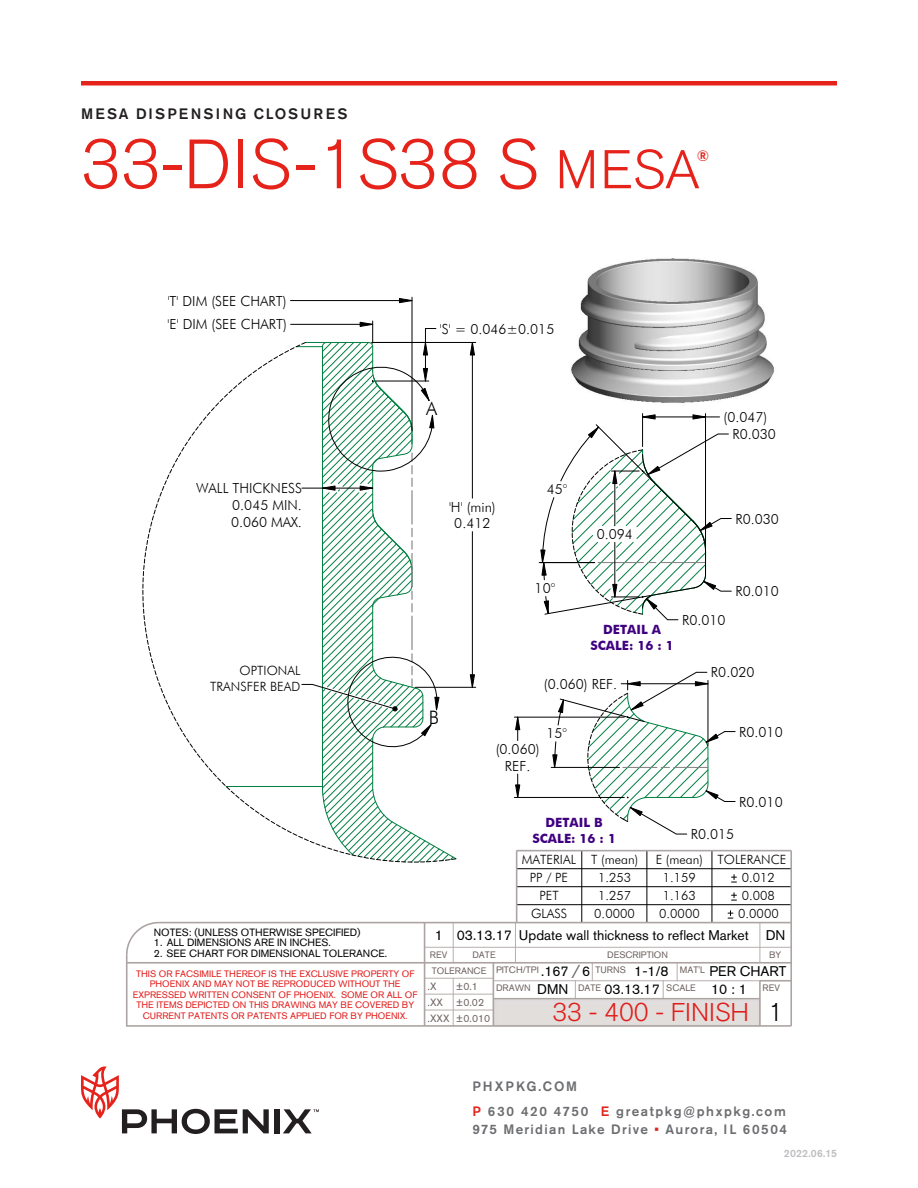
<style>
.page{position:relative;width:918px;height:1188px;background:#fff}
.page>*{position:absolute;margin:0;border:0;box-sizing:border-box;transform-origin:0 0}
.t1{font:300 69px "Akzidenz Grotesk Std";letter-spacing:.005em;color:#e5231b}
.t2{font:300 25.5px "Akzidenz Grotesk Std";color:#e11c1b}
.t3{font:300 25.5px "Akzidenz Grotesk Std";color:#000}
.t4{font:300 18.6px "Futura BT";color:#000}
.t5{font:300 18.6px "Akzidenz Grotesk Std";color:#6e6361}
.t6{font:500 15px "Akzidenz Grotesk Std";letter-spacing:.155em;color:#231f20}
.t7{font:500 15px "Akzidenz Grotesk Std";color:#e5231b}
.t8{font:300 13.95px/16.8px "Futura BT";color:#000;text-align:center}
.t9{font:13.95px "Akzidenz Grotesk Std";color:#000}
.t10{font:500 13.5px/24.8px "Akzidenz Grotesk Std";letter-spacing:.115em;color:#6c6d70}
.t11{font:500 13.5px "Akzidenz Grotesk Std";letter-spacing:.095em;color:#6c6d70}
.t12{font:300 12.75px/16px "Futura BT";color:#000;text-align:right}
.t13{font:700 12.75px/16px "Futura BT";color:#400080;text-align:center}
.t14{font:10.5px "Akzidenz Grotesk Std";color:#000}
.t15{font:10.5px/15.9px "Akzidenz Grotesk Std";color:#6e6361}
.t16{font:500 10.5px "Akzidenz Grotesk Std";letter-spacing:.02em;color:#bcbdc0}
.t17{font:9.3px/10.5px "Akzidenz Grotesk Std";color:#e11c1b;text-align:center}
.t18{font:9.3px "Akzidenz Grotesk Std";color:#6e6361}
.s1{font-size:54px}
.s2{color:#e5231b}
</style>
<div class="page">
<div style="left:81px;top:81px;width:756px;height:5px;background:#e5231b"></div>
<div style="left:274px;top:1109px;width:5px;height:24px;background:#231f20"></div>
<svg style="left:81px;top:1066px;width:188px;height:68px"></svg>
<svg style="left:283px;top:1109px;width:36px;height:24px"></svg>
<img style="left:161px;top:258px;width:631px;height:695px">
<svg style="left:453px;top:923px;width:1px;height:30px"></svg>
<svg style="left:760px;top:923px;width:1px;height:30px"></svg>
<svg style="left:515px;top:923px;width:1px;height:30px"></svg>
<hr style="left:425px;top:947px;width:366px;height:1px;background:#b7aeac">
<hr style="left:517px;top:886px;width:274px;height:1px;background:#000">
<hr style="left:517px;top:904px;width:274px;height:1px;background:#000">
<hr style="left:712px;top:851px;width:1px;height:72px;background:#000">
<hr style="left:647px;top:851px;width:1px;height:72px;background:#000">
<hr style="left:581px;top:851px;width:1px;height:72px;background:#000">
<hr style="left:517px;top:868px;width:274px;height:1px;background:#000">
<hr style="left:517px;top:850px;width:274px;height:1px;background:#aca5a5">
<hr style="left:516px;top:851px;width:1px;height:72px;background:#aca5a5">
<hr style="left:790px;top:851px;width:2px;height:175px;background:#aca4a2">
<svg style="left:126px;top:953px;width:666px;height:74px"></svg>
<hr style="left:493px;top:998px;width:267px;height:2px;background:#aca4a2">
<hr style="left:159px;top:922px;width:632px;height:1px;background:#aca4a2">
<hr style="left:424px;top:923px;width:1px;height:103px;background:#aca4a2">
<svg style="left:126px;top:921px;width:35px;height:35px"></svg>
<hr style="left:412px;top:297px;width:1px;height:134px;background:#000">
<hr style="left:290px;top:300px;width:122px;height:1px;background:#000">
<hr style="left:415px;top:687px;width:61px;height:1px;background:#000">
<hr style="left:372px;top:342px;width:104px;height:1px;background:#000">
<hr style="left:472px;top:532px;width:1px;height:155px;background:#000">
<hr style="left:472px;top:342px;width:1px;height:156px;background:#000">
<svg style="left:399px;top:298px;width:14px;height:5px"></svg>
<svg style="left:470px;top:674px;width:5px;height:14px"></svg>
<svg style="left:470px;top:343px;width:5px;height:13px"></svg>
<hr style="left:551px;top:767px;width:68px;height:1px;background:#000">
<hr style="left:514px;top:717px;width:110px;height:1px;background:#000">
<hr style="left:514px;top:797px;width:110px;height:1px;background:#000">
<svg style="left:515px;top:717px;width:5px;height:24px"></svg>
<svg style="left:515px;top:774px;width:5px;height:23px"></svg>
<hr style="left:539px;top:562px;width:56px;height:1px;background:#000">
<svg style="left:540px;top:414px;width:192px;height:206px"></svg>
<svg style="left:732px;top:875px;width:4px;height:8px"></svg>
<svg style="left:732px;top:893px;width:4px;height:8px"></svg>
<svg style="left:728px;top:911px;width:5px;height:8px"></svg>
<svg style="left:142px;top:321px;width:315px;height:542px"></svg>
<svg style="left:552px;top:672px;width:183px;height:163px"></svg>
<h3 class="t6" style="left:81px;top:105px;width:268px">MESA DISPENSING CLOSURES</h3>
<h1 class="t1" style="left:81px;top:126px;width:620px">33-DIS-1S38 S <span class="s1">MESA</span></h1>
<h3 class="t7" style="left:697px;top:146px;width:14px">®</h3>
<p class="t8" style="left:168px;top:292px;width:120px">'T' DIM (SEE CHART)</p>
<p class="t8" style="left:168px;top:316px;width:121px">'E' DIM (SEE CHART)</p>
<p class="t8" style="left:440px;top:320px;width:116px">'S' = 0.046±0.015</p>
<p class="t8" style="left:231px;top:480px;width:73px;text-align:justify;text-indent:-35px">WALL THICKNESS 0.045 MIN.<br>0.060 MAX.</p>
<p class="t4" style="left:426px;top:397px;width:13px">A</p>
<p class="t8" style="left:449px;top:498px;width:48px">'H' (min)<br>0.412</p>
<p class="t8" style="left:547px;top:481px;width:22px">45°</p>
<p class="t8" style="left:597px;top:526px;width:38px">0.094</p>
<p class="t8" style="left:724px;top:409px;width:45px">(0.047)</p>
<p class="t8" style="left:733px;top:426px;width:45px">R0.030</p>
<p class="t8" style="left:735px;top:510px;width:45px">R0.030</p>
<p class="t8" style="left:535px;top:580px;width:22px">10°</p>
<p class="t8" style="left:735px;top:583px;width:45px">R0.010</p>
<p class="t13" style="left:590px;top:622px;width:85px">DETAIL A<br>SCALE: 16 : 1</p>
<p class="t8" style="left:682px;top:611px;width:45px">R0.010</p>
<p class="t12" style="left:210px;top:662px;width:92px">OPTIONAL<br>TRANSFER BEAD</p>
<p class="t8" style="left:544px;top:675px;width:75px">(0.060) REF.</p>
<p class="t8" style="left:711px;top:664px;width:45px">R0.020</p>
<p class="t4" style="left:429px;top:706px;width:12px">B</p>
<p class="t8" style="left:547px;top:725px;width:22px">15°</p>
<p class="t8" style="left:739px;top:723px;width:45px">R0.010</p>
<p class="t8" style="left:496px;top:741px;width:45px">(0.060)<br>REF.</p>
<p class="t8" style="left:739px;top:793px;width:45px">R0.010</p>
<p class="t13" style="left:533px;top:814px;width:85px">DETAIL B<br>SCALE: 16 : 1</p>
<p class="t8" style="left:691px;top:826px;width:45px">R0.015</p>
<p class="t12" style="left:522px;top:851px;width:118px">MATERIAL T (mean)</p>
<p class="t12" style="left:656px;top:851px;width:132px">E (mean) TOLERANCE</p>
<p class="t12" style="left:530px;top:869px;width:40px">PP / PE</p>
<p class="t12" style="left:598px;top:869px;width:35px">1.253</p>
<p class="t12" style="left:663px;top:869px;width:35px">1.159</p>
<p class="t12" style="left:742px;top:869px;width:35px">0.012</p>
<p class="t12" style="left:540px;top:887px;width:21px">PET</p>
<p class="t12" style="left:598px;top:887px;width:35px">1.257</p>
<p class="t12" style="left:663px;top:887px;width:35px">1.163</p>
<p class="t12" style="left:742px;top:887px;width:35px">0.008</p>
<p class="t12" style="left:531px;top:905px;width:38px">GLASS</p>
<p class="t12" style="left:594px;top:905px;width:42px">0.0000</p>
<p class="t12" style="left:659px;top:905px;width:42px">0.0000</p>
<p class="t12" style="left:738px;top:905px;width:42px">0.0000</p>
<p class="t14" style="left:154px;top:926px;width:208px">NOTES: (UNLESS OTHERWISE SPECIFIED)</p>
<p class="t14" style="left:154px;top:936px;width:179px">1. ALL DIMENSIONS ARE IN INCHES.</p>
<p class="t9" style="left:435px;top:926px;width:10px">1</p>
<p class="t9" style="left:457px;top:926px;width:57px">03.13.17</p>
<p class="t9" style="left:519px;top:926px;width:232px">Update wall thickness to reflect Market</p>
<p class="t9" style="left:766px;top:926px;width:21px">DN</p>
<p class="t14" style="left:154px;top:947px;width:235px">2. SEE CHART FOR DIMENSIONAL TOLERANCE.</p>
<p class="t17" style="left:133px;top:968px;width:286px">THIS OR FACSIMILE THEREOF IS THE EXCLUSIVE PROPERTY OF PHOENIX AND MAY NOT BE REPRODUCED WITHOUT THE EXPRESSED WRITTEN CONSENT OF PHOENIX. SOME OR ALL OF THE ITEMS DEPICTED ON THIS DRAWING MAY BE COVERED BY</p>
<p class="t17" style="left:143px;top:1010px;width:267px">CURRENT PATENTS OR PATENTS APPLIED FOR BY PHOENIX.</p>
<p class="t18" style="left:430px;top:950px;width:19px">REV</p>
<p class="t18" style="left:472px;top:950px;width:25px">DATE</p>
<p class="t18" style="left:607px;top:950px;width:62px">DESCRIPTION</p>
<p class="t18" style="left:769px;top:950px;width:14px">BY</p>
<p class="t18" style="left:432px;top:965px;width:56px">TOLERANCE</p>
<p class="t15" style="left:428px;top:978px;width:64px">.X<br>.XX<br>.XXX ±0.010</p>
<p class="t5" style="left:571px;top:962px;width:10px">/</p>
<p class="t18" style="left:496px;top:964px;width:44px">PITCH/TPI</p>
<p class="t18" style="left:596px;top:964px;width:32px">TURNS</p>
<p class="t18" style="left:680px;top:964px;width:27px">MAT'L</p>
<p class="t9" style="left:710px;top:963px;width:78px">PER CHART</p>
<p class="t9" style="left:541px;top:963px;width:29px">.167</p>
<p class="t9" style="left:634px;top:963px;width:36px">1-1/8</p>
<p class="t9" style="left:537px;top:981px;width:33px">DMN</p>
<p class="t9" style="left:582px;top:963px;width:10px">6</p>
<p class="t15" style="left:456px;top:978px;width:30px">±0.1 ±0.02</p>
<p class="t18" style="left:496px;top:982px;width:36px">DRAWN</p>
<p class="t18" style="left:578px;top:982px;width:25px">DATE</p>
<p class="t18" style="left:666px;top:982px;width:31px">SCALE</p>
<p class="t18" style="left:763px;top:982px;width:19px">REV</p>
<p class="t9" style="left:605px;top:981px;width:57px">03.13.17</p>
<p class="t9" style="left:711px;top:981px;width:37px">10 : 1</p>
<p class="t2" style="left:552px;top:998px;width:198px">33 - 400 - FINISH</p>
<p class="t3" style="left:768px;top:998px;width:16px">1</p>
<h3 class="t10" style="left:472px;top:1074px;width:315px">PHXPKG.COM<br><span class="s2">P</span> 630 420 4750 <span class="s2">E</span> greatpkg@phxpkg.com</h3>
<h3 class="t11" style="left:472px;top:1121px;width:316px">975 Meridian Lake Drive <span class="s2">•</span> Aurora, IL 60504</h3>
<p class="t16" style="left:784px;top:1147px;width:55px">2022.06.15</p>
</div>
